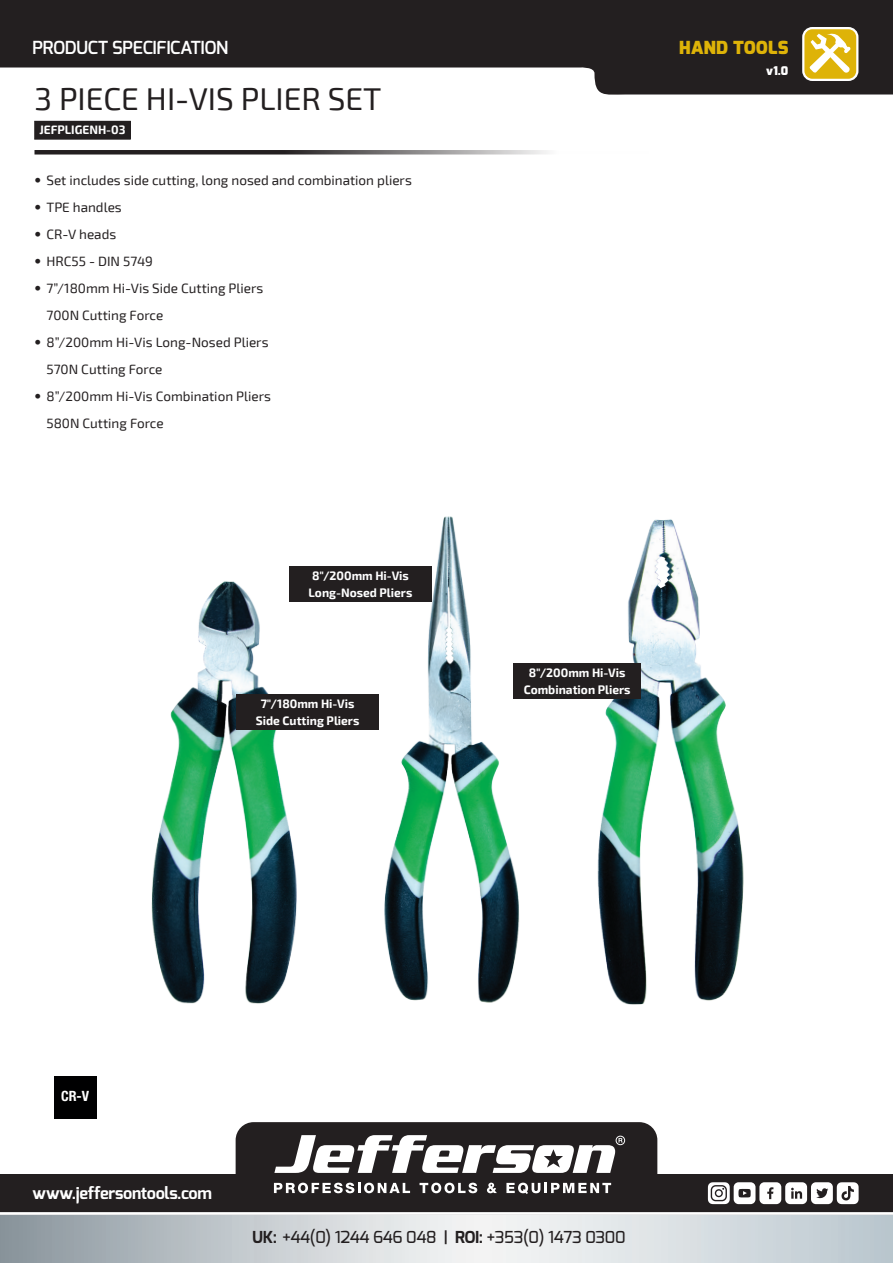
<style>
.page{position:relative;width:893px;height:1263px;background:#fff}
.page>*{position:absolute;margin:0;border:0;box-sizing:border-box;transform-origin:0 0}
.t1{font:31.5px "Exo 2";color:#231f20}
.t2{font:600 18px "Exo";letter-spacing:-.02em;color:#fff}
.t3{font:900 18px "Exo";letter-spacing:.01em;color:#deb308}
.t4{font:500 16.5px "Exo";letter-spacing:-.02em;color:#231f20}
.t5{font:700 16.5px "Exo";letter-spacing:-.02em;color:#fff}
.t6{font:700 condensed 14.1px "Helvetica Neue LT Std";color:#fff}
.t7{font:13.5px/27px "Exo 2";color:#231f20}
.Product_Code{font:700 12px/16.5px "Exo 2";color:#fff;text-align:center}
.Image_Desc{font:700 12px/16.5px "Exo 2";color:#fff;text-align:center}
.t8{font:900 12px "Exo";color:#fff}
.s1{font-family:"Helvetica Neue LT Std";font-weight:700}
.s2{font-weight:700}
.s3{font-weight:600}
</style>
<div class="page">
<div style="left:0;top:1175px;width:893px;height:39px;background:#231f20"></div>
<svg style="left:0;top:0;width:893px;height:95px;fill:#231f20"></svg>
<div style="left:236px;top:1122px;width:421px;height:72px;background:#231f20"></div>
<div style="left:0;top:1211px;width:893px;height:7px;background:#231f20;opacity:.75"></div>
<svg style="left:708px;top:1182px;width:151px;height:22px"></svg>
<svg style="left:0;top:1215px;width:893px;height:48px;background:#ccd2d6"></svg>
<svg style="left:274px;top:1183px;width:136px;height:10px"></svg>
<svg style="left:420px;top:1183px;width:57px;height:10px"></svg>
<svg style="left:487px;top:1183px;width:10px;height:10px"></svg>
<svg style="left:506px;top:1183px;width:105px;height:11px"></svg>
<svg style="left:274px;top:1135px;width:351px;height:38px"></svg>
<div style="left:803px;top:28px;width:54px;height:52px;background:#deb308;border-radius:9px"></div>
<div style="left:802px;top:27px;width:56px;height:54px;border:2px solid #fff;border-radius:9px"></div>
<svg style="left:809px;top:33px;width:42px;height:40px"></svg>
<svg style="left:35px;top:150px;width:513px;height:5px;background:#696667"></svg>
<div style="left:35px;top:121px;width:95px;height:18px;background:#231f20"></div>
<img style="left:151px;top:516px;width:593px;height:489px">
<div style="left:236px;top:694px;width:143px;height:36px;background:#231f20"></div>
<div style="left:289px;top:566px;width:143px;height:36px;background:#231f20"></div>
<div style="left:513px;top:663px;width:128px;height:36px;background:#231f20"></div>
<div style="left:54px;top:1076px;width:42px;height:42px;background:#000001"></div>
<h2 class="t2" style="left:33px;top:36px;width:197px">PRODUCT SPECIFICATION</h2>
<p class="t1" style="left:35px;top:80px;width:349px">3 PIECE HI-VIS PLIER SET</p>
<p class="Image_Desc" style="left:39px;top:122px;width:88px">JEFPLIGENH-03</p>
<p class="t7" style="left:35px;top:167px;width:379px"><span class="s1">•</span> Set includes side cutting, long nosed and combination pliers</p>
<p class="t7" style="left:35px;top:194px;width:89px"><span class="s1">•</span> TPE handles</p>
<p class="t7" style="left:35px;top:221px;width:83px"><span class="s1">•</span> CR-V heads</p>
<p class="t7" style="left:35px;top:248px;width:120px"><span class="s1">•</span> HRC55 - DIN 5749</p>
<p class="t7" style="left:47px;top:275px;width:218px;text-indent:-12px"><span class="s1">•</span> 7”/180mm Hi-Vis Side Cutting Pliers<br>700N Cutting Force</p>
<p class="t7" style="left:47px;top:329px;width:224px;text-indent:-12px"><span class="s1">•</span> 8”/200mm Hi-Vis Long-Nosed Pliers<br>570N Cutting Force</p>
<p class="t7" style="left:47px;top:383px;width:226px;text-indent:-12px"><span class="s1">•</span> 8”/200mm Hi-Vis Combination Pliers<br>580N Cutting Force</p>
<p class="Product_Code" style="left:309px;top:568px;width:105px;text-align:left">8"/200mm Hi-Vis<br>Long-Nosed Pliers</p>
<p class="Product_Code" style="left:256px;top:696px;width:105px">7"/180mm Hi-Vis<br>Side Cutting Pliers</p>
<h2 class="t3" style="left:679px;top:36px;width:111px">HAND TOOLS</h2>
<p class="t8" style="left:766px;top:63px;width:24px">v1.0</p>
<p class="Image_Desc" style="left:524px;top:665px;width:108px">8"/200mm Hi-Vis<br>Combination Pliers</p>
<p class="t6" style="left:61px;top:1088px;width:30px">CR-V</p>
<p class="t5" style="left:33px;top:1182px;width:181px">www.jeffersontools.com</p>
<p class="t4" style="left:252px;top:1227px;width:375px"><span class="s2">UK:</span> +44(0) 1244 646 048 <span class="s3">|</span> <span class="s2">ROI:</span> +353(0) 1473 0300</p>
</div>
